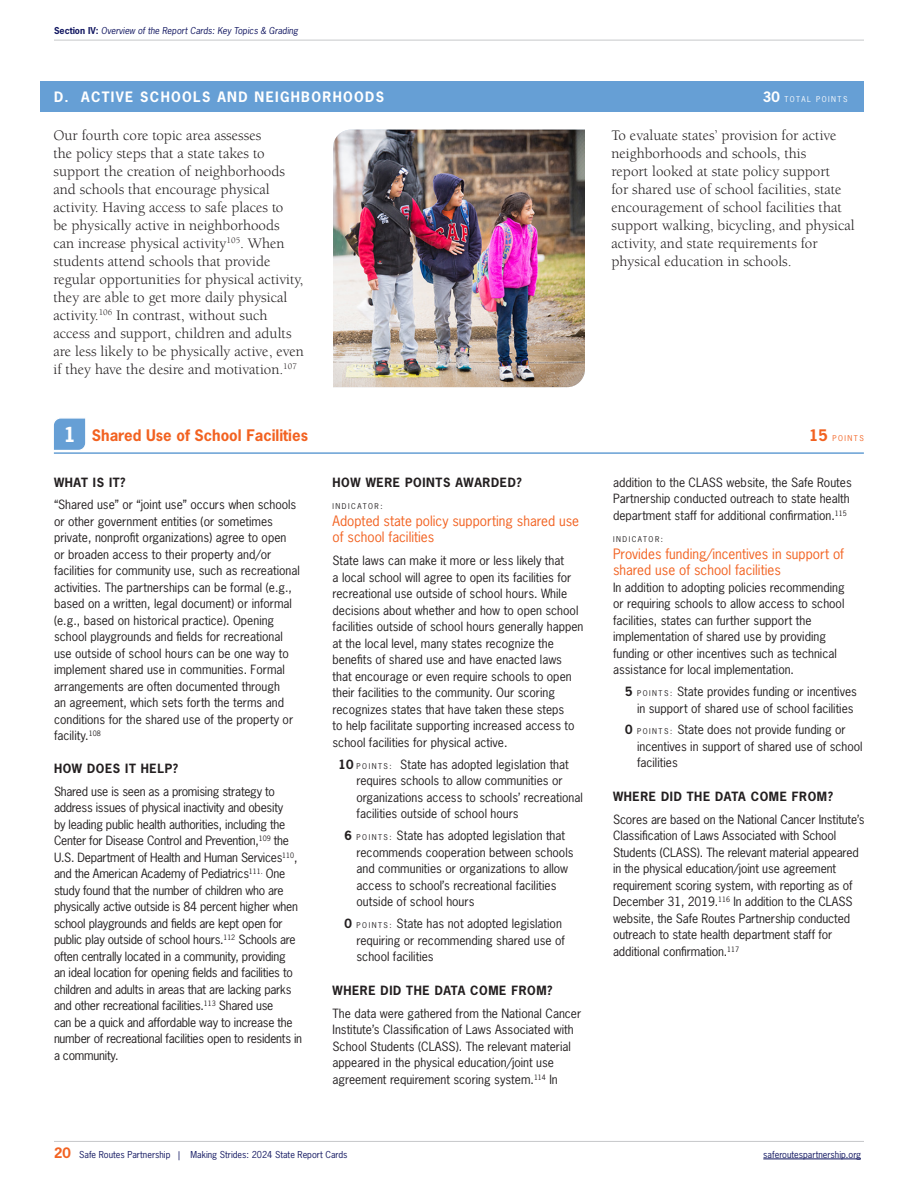
<style>
.page{position:relative;width:918px;height:1188px;background:#fff}
.page>*{position:absolute;margin:0;border:0;box-sizing:border-box;transform-origin:0 0}
.t1{font:15px/18px "Berkeley Pro";color:#231f20}
.t2{font:700 15px "News Gothic Std";color:#f26221}
.t3{font:13.5px/16.5px "News Gothic Std";color:#f26221}
.t4{font:700 13.5px "News Gothic Std";letter-spacing:.1em;color:#fff}
.t5{font:12px/16.5px "News Gothic Std";color:#231f20}
.t6{font:12px/16.5px "News Gothic Std";letter-spacing:-.02em;color:#231f20}
.t7{font:700 12px "News Gothic Std";letter-spacing:.05em;color:#231f20}
.t8{font:9px "News Gothic Std";color:#121761}
.t9{font:italic 9px "News Gothic Std";color:#121761}
.t10{font:7.5px "News Gothic Std";letter-spacing:.2em;color:#231f20}
.t11{font:7.5px "News Gothic Std";letter-spacing:.2em;color:#fff}
.t12{font:7.5px "News Gothic Std";letter-spacing:.2em;color:#f26221}
.s1{font-weight:700;font-style:normal}
.s2{font-weight:700;font-size:13.5px}
.s3{font-size:19.5px;color:#fff}
.s4{font-weight:700;font-size:15px}
.s5{font-weight:700}
.s6{font-size:7.5px}
.s7{font-weight:700;font-size:13.5px;color:#f26221}
</style>
<div class="page">
<img style="left:333px;top:130px;width:252px;height:257px">
<div style="left:40px;top:81px;width:824px;height:30px;background:#669fd5"></div>
<hr style="left:54px;top:40px;width:810px;height:1px;background:#c7c8ca">
<hr style="left:54px;top:1141px;width:810px;height:1px;background:#c7c8ca">
<hr style="left:763px;top:1159px;width:98px;height:1px;background:#121761">
<hr style="left:54px;top:452px;width:810px;height:2px;background:#669fd5">
<svg style="left:53px;top:418px;width:33px;height:32px"></svg>
<p class="t9" style="left:54px;top:25px;width:246px"><span class="s1">Section IV:</span> Overview of the Report Cards: Key Topics &amp; Grading</p>
<p class="t4" style="left:54px;top:88px;width:332px">D. ACTIVE SCHOOLS AND NEIGHBORHOODS</p>
<p class="t11" style="left:763px;top:94px;width:86px"><span class="s2">30</span> TOTAL POINTS</p>
<p class="t1" style="left:53px;top:127px;width:252px">Our fourth core topic area assesses<br>the policy steps that a state takes to support the creation of neighborhoods and schools that encourage physical activity. Having access to safe places to<br>be physically active in neighborhoods can increase physical activity<sup>105</sup>. When students attend schools that provide regular opportunities for physical activity, they are able to get more daily physical activity.<sup>106</sup> In contrast, without such access and support, children and adults are less likely to be physically active, even if they have the desire and motivation.<sup>107</sup></p>
<p class="t1" style="left:611px;top:127px;width:245px">To evaluate states’ provision for active neighborhoods and schools, this<br>report looked at state policy support<br>for shared use of school facilities, state encouragement of school facilities that support walking, bicycling, and physical activity, and state requirements for physical education in schools.</p>
<p class="t2" style="left:64px;top:425px;width:246px"><span class="s3">1</span> Shared Use of School Facilities</p>
<p class="t12" style="left:809px;top:433px;width:56px"><span class="s4">15</span> POINTS</p>
<p class="t7" style="left:54px;top:474px;width:73px">WHAT IS IT?</p>
<p class="t5" style="left:54px;top:496px;width:247px">“Shared use” or “joint use” occurs when schools or other government entities (or sometimes private, nonprofit organizations) agree to open or broaden access to their property and/or facilities for community use, such as recreational activities. The partnerships can be formal (e. g. , based on a written, legal document) or informal (e. g. , based on historical practice). Opening school playgrounds and fields for recreational use outside of school hours can be one way to implement shared use in communities. Formal arrangements are often documented through<br>an agreement, which sets forth the terms and conditions for the shared use of the property or facility. <sup>108</sup></p>
<p class="t7" style="left:54px;top:761px;width:126px">HOW DOES IT HELP?</p>
<p class="t6" style="left:54px;top:783px;width:250px">Shared use is seen as a promising strategy to address issues of physical inactivity and obesity<br>by leading public health authorities, including the Center for Disease Control and Prevention,<sup>109</sup> the<br>U. S. Department of Health and Human Services<sup>110</sup>, and the American Academy of Pediatrics<sup>111.</sup> One study found that the number of children who are physically active outside is 84 percent higher when school playgrounds and fields are kept open for public play outside of school hours. <sup>112</sup> Schools are often centrally located in a community, providing<br>an ideal location for opening fields and facilities to children and adults in areas that are lacking parks and other recreational facilities. <sup>113</sup> Shared use<br>can be a quick and affordable way to increase the number of recreational facilities open to residents in a community.</p>
<p class="t7" style="left:333px;top:474px;width:191px">HOW WERE POINTS AWARDED?</p>
<p class="t10" style="left:333px;top:502px;width:51px">INDICATOR:</p>
<p class="t3" style="left:333px;top:512px;width:248px">Adopted state policy supporting shared use of school facilities</p>
<p class="t5" style="left:333px;top:553px;width:252px">State laws can make it more or less likely that<br>a local school will agree to open its facilities for recreational use outside of school hours. While decisions about whether and how to open school facilities outside of school hours generally happen at the local level, many states recognize the benefits of shared use and have enacted laws that encourage or even require schools to open their facilities to the community. Our scoring recognizes states that have taken these steps<br>to help facilitate supporting increased access to school facilities for physical active.</p>
<p class="t5" style="left:357px;top:756px;width:228px;text-indent:-18px"><span class="s5">10</span> <span class="s6">P O I N T S :</span> State has adopted legislation that requires schools to allow communities or organizations access to schools’ recreational facilities outside of school hours</p>
<p class="t5" style="left:357px;top:827px;width:219px;text-indent:-12px"><span class="s5">6</span> <span class="s6">P O I N T S :</span> State has adopted legislation that recommends cooperation between schools and communities or organizations to allow access to school’s recreational facilities outside of school hours</p>
<p class="t5" style="left:357px;top:915px;width:210px;text-indent:-12px"><span class="s5">0</span> <span class="s6">P O I N T S :</span> State has not adopted legislation requiring or recommending shared use of school facilities</p>
<p class="t7" style="left:333px;top:983px;width:222px">WHERE DID THE DATA COME FROM?</p>
<p class="t5" style="left:333px;top:1005px;width:250px">The data were gathered from the National Cancer Institute’s Classification of Laws Associated with School Students (CLASS). The relevant material appeared in the physical education/joint use agreement requirement scoring system. <sup>114</sup> In</p>
<p class="t5" style="left:613px;top:474px;width:240px">addition to the CLASS website, the Safe Routes<br>Partnership conducted outreach to state health department staff for additional confirmation. <sup>115</sup></p>
<p class="t10" style="left:613px;top:535px;width:51px">INDICATOR:</p>
<p class="t3" style="left:613px;top:545px;width:233px">Provides funding/incentives in support of shared use of school facilities</p>
<p class="t5" style="left:613px;top:579px;width:233px">In addition to adopting policies recommending or requiring schools to allow access to school facilities, states can further support the implementation of shared use by providing funding or other incentives such as technical assistance for local implementation.</p>
<p class="t5" style="left:625px;top:683px;width:233px;text-align:right"><span class="s5">5</span> <span class="s6">P O I N T S :</span> State provides funding or incentives in support of shared use of school facilities</p>
<p class="t5" style="left:637px;top:722px;width:227px;text-indent:-12px"><span class="s5">0</span> <span class="s6">P O I N T S :</span> State does not provide funding or incentives in support of shared use of school facilities</p>
<p class="t7" style="left:613px;top:789px;width:222px">WHERE DID THE DATA COME FROM?</p>
<p class="t5" style="left:613px;top:811px;width:253px">Scores are based on the National Cancer Institute’s Classification of Laws Associated with School Students (CLASS). The relevant material appeared in the physical education/joint use agreement requirement scoring system, with reporting as of December 31, 2019. <sup>116</sup> In addition to the CLASS website, the Safe Routes Partnership conducted outreach to state health department staff for additional confirmation. <sup>117</sup></p>
<p class="t8" style="left:54px;top:1149px;width:295px"><span class="s7">20</span> Safe Routes Partnership | Making Strides: 2024 State Report Cards</p>
<p class="t8" style="left:763px;top:1149px;width:99px">saferoutespartnership. org</p>
</div>
